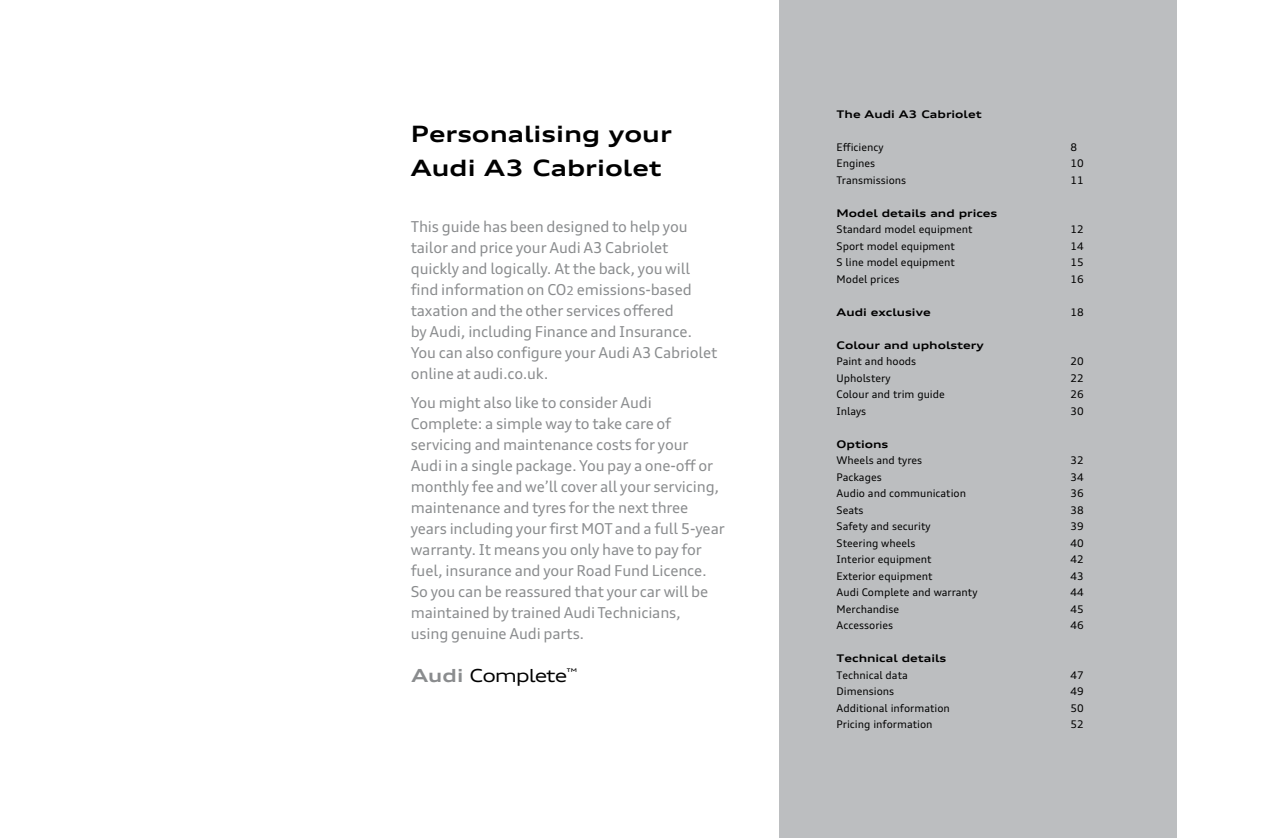
<style>
.page{position:relative;width:1263px;height:838px;background:#fff}
.page>*{position:absolute;margin:0;border:0;box-sizing:border-box;transform-origin:0 0}
.t1{font:700 expanded 22.5px/34.5px "Audi Type";color:#000}
.t2{font:expanded 18px "Audi Type";letter-spacing:-.06em;color:#000}
.t3{font:15px/21px "Audi Type";letter-spacing:-.01em;color:#8a8c8e}
.t4{font:10.5px "Audi Type";color:#000}
.t5{font:700 expanded 10.5px "Audi Type";color:#000}
.s1{font-size:12px}
.s2{font-weight:700;color:#8a8c8e}
</style>
<div class="page">
<div style="left:780px;top:0;width:397px;height:838px;background:#bcbec0"></div>
<h1 class="t1" style="left:411px;top:116px;width:263px">Personalising your<br>Audi A3 Cabriolet</h1>
<p class="t3" style="left:411px;top:216px;width:308px">This guide has been designed to help you tailor and price your Audi A3 Cabriolet quickly and logically. At the back, you will find information on CO<span class="s1">2</span> emissions-based taxation and the other services offered<br>by Audi, including Finance and Insurance.<br>You can also configure your Audi A3 Cabriolet online at audi.co.uk.</p>
<p class="t3" style="left:411px;top:392px;width:315px">You might also like to consider Audi Complete: a simple way to take care of servicing and maintenance costs for your<br>Audi in a single package. You pay a one-off or monthly fee and we’ll cover all your servicing, maintenance and tyres for the next three years including your first MOT and a full 5-year warranty. It means you only have to pay for fuel, insurance and your Road Fund Licence.<br>So you can be reassured that your car will be maintained by trained Audi Technicians,<br>using genuine Audi parts.</p>
<p class="t2" style="left:411px;top:663px;width:168px"><span class="s2">Audi</span> Complete<sup>™</sup></p>
<p class="t5" style="left:837px;top:107px;width:147px">The Audi A3 Cabriolet</p>
<p class="t4" style="left:837px;top:140px;width:49px">Efficiency</p>
<p class="t4" style="left:1070px;top:140px;width:8px">8</p>
<p class="t4" style="left:837px;top:157px;width:40px">Engines</p>
<p class="t4" style="left:1070px;top:157px;width:15px">10</p>
<p class="t4" style="left:837px;top:173px;width:71px">Transmissions</p>
<p class="t4" style="left:1070px;top:173px;width:15px">11</p>
<p class="t5" style="left:837px;top:206px;width:162px">Model details and prices</p>
<p class="t4" style="left:837px;top:223px;width:138px">Standard model equipment</p>
<p class="t4" style="left:1070px;top:223px;width:15px">12</p>
<p class="t4" style="left:837px;top:239px;width:120px">Sport model equipment</p>
<p class="t4" style="left:1070px;top:239px;width:15px">14</p>
<p class="t4" style="left:837px;top:256px;width:120px">S line model equipment</p>
<p class="t4" style="left:1070px;top:256px;width:15px">15</p>
<p class="t4" style="left:837px;top:272px;width:64px">Model prices</p>
<p class="t4" style="left:1070px;top:272px;width:15px">16</p>
<p class="t5" style="left:837px;top:305px;width:96px">Audi exclusive</p>
<p class="t4" style="left:1070px;top:305px;width:15px">18</p>
<p class="t5" style="left:837px;top:338px;width:149px">Colour and upholstery</p>
<p class="t4" style="left:837px;top:355px;width:81px">Paint and hoods</p>
<p class="t4" style="left:1070px;top:355px;width:15px">20</p>
<p class="t4" style="left:837px;top:371px;width:56px">Upholstery</p>
<p class="t4" style="left:1070px;top:371px;width:15px">22</p>
<p class="t4" style="left:837px;top:388px;width:110px">Colour and trim guide</p>
<p class="t4" style="left:1070px;top:388px;width:15px">26</p>
<p class="t4" style="left:837px;top:404px;width:31px">Inlays</p>
<p class="t4" style="left:1070px;top:404px;width:15px">30</p>
<p class="t5" style="left:837px;top:437px;width:53px">Options</p>
<p class="t4" style="left:837px;top:454px;width:87px">Wheels and tyres</p>
<p class="t4" style="left:1070px;top:454px;width:15px">32</p>
<p class="t4" style="left:837px;top:470px;width:47px">Packages</p>
<p class="t4" style="left:1070px;top:470px;width:15px">34</p>
<p class="t4" style="left:837px;top:487px;width:131px">Audio and communication</p>
<p class="t4" style="left:1070px;top:487px;width:15px">36</p>
<p class="t4" style="left:837px;top:503px;width:28px">Seats</p>
<p class="t4" style="left:1070px;top:503px;width:15px">38</p>
<p class="t4" style="left:837px;top:520px;width:96px">Safety and security</p>
<p class="t4" style="left:1070px;top:520px;width:15px">39</p>
<p class="t4" style="left:837px;top:536px;width:80px">Steering wheels</p>
<p class="t4" style="left:1070px;top:536px;width:15px">40</p>
<p class="t4" style="left:837px;top:553px;width:97px">Interior equipment</p>
<p class="t4" style="left:1070px;top:553px;width:15px">42</p>
<p class="t4" style="left:837px;top:569px;width:97px">Exterior equipment</p>
<p class="t4" style="left:1070px;top:569px;width:15px">43</p>
<p class="t4" style="left:837px;top:586px;width:142px">Audi Complete and warranty</p>
<p class="t4" style="left:1070px;top:586px;width:15px">44</p>
<p class="t4" style="left:837px;top:602px;width:64px">Merchandise</p>
<p class="t4" style="left:1070px;top:602px;width:15px">45</p>
<p class="t4" style="left:837px;top:619px;width:58px">Accessories</p>
<p class="t4" style="left:1070px;top:619px;width:15px">46</p>
<p class="t5" style="left:837px;top:651px;width:111px">Technical details</p>
<p class="t4" style="left:837px;top:668px;width:73px">Technical data</p>
<p class="t4" style="left:1070px;top:668px;width:15px">47</p>
<p class="t4" style="left:837px;top:685px;width:59px">Dimensions</p>
<p class="t4" style="left:1070px;top:685px;width:15px">49</p>
<p class="t4" style="left:837px;top:701px;width:115px">Additional information</p>
<p class="t4" style="left:1070px;top:701px;width:15px">50</p>
<p class="t4" style="left:837px;top:718px;width:97px">Pricing information</p>
<p class="t4" style="left:1070px;top:718px;width:15px">52</p>
</div>
